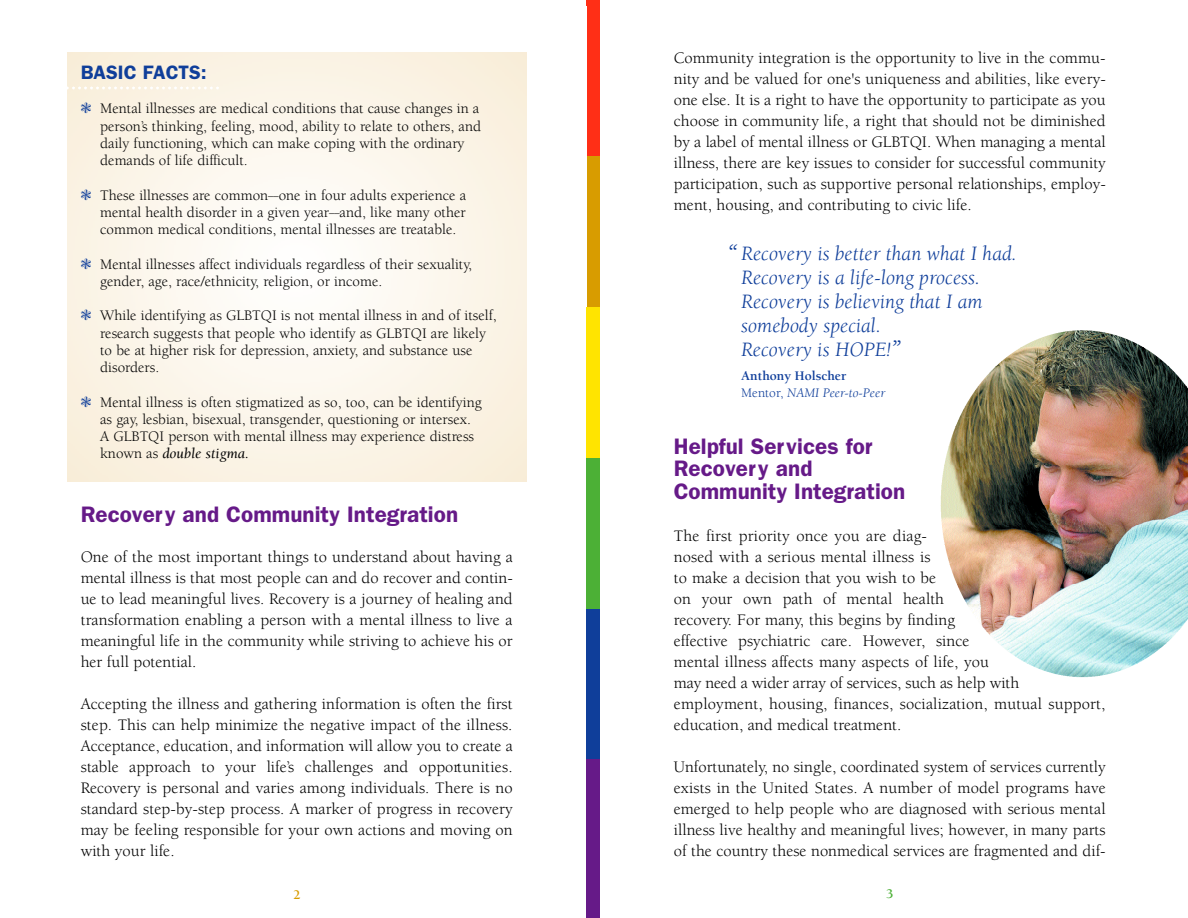
<style>
.page{position:relative;width:1188px;height:918px;background:#fff}
.page>*{position:absolute;margin:0;border:0;box-sizing:border-box;transform-origin:0 0}
.t1{font:600 22.5px/22.5px "Franklin Gothic";color:#661a88}
.t2{font:italic 21px/24px "Berkeley";color:#0f3e9a}
.t3{font:600 19.5px "Franklin Gothic";color:#0f3e9a}
.t4{font:16.5px/21px "Berkeley";color:#000;text-align:justify}
.t5{font:15px/17.2px "Berkeley";color:#000}
.t6{font:italic 13.5px/16.5px "Berkeley";color:#0f3e9a}
.t7{font:700 13.5px "Berkeley";color:#d89c00}
.t8{font:700 13.5px "Berkeley";color:#4cb036}
.s1{color:#0f3e9a}
.s2{font-size:10.5px}
.s3{font-style:italic}
.s4{font-size:27px}
.s5{font-weight:700;font-style:normal}
.s6{font-style:normal}
</style>
<div class="page">
<div style="left:593px;top:6px;width:7px;height:151px;background:#ff2f16"></div>
<div style="left:593px;top:156px;width:7px;height:151px;background:#d89c00"></div>
<div style="left:593px;top:307px;width:7px;height:151px;background:#ffe400"></div>
<div style="left:593px;top:458px;width:7px;height:151px;background:#4cb036"></div>
<div style="left:593px;top:609px;width:7px;height:151px;background:#0f3e9a"></div>
<div style="left:593px;top:759px;width:7px;height:151px;background:#661a88"></div>
<div style="left:593px;top:0;width:7px;height:6px;background:#ff2f16"></div>
<div style="left:593px;top:910px;width:7px;height:8px;background:#661a88"></div>
<div style="left:587px;top:6px;width:6px;height:151px;background:#ff2f16"></div>
<div style="left:587px;top:156px;width:6px;height:151px;background:#d89c00"></div>
<div style="left:586px;top:307px;width:7px;height:151px;background:#ffe400"></div>
<div style="left:586px;top:458px;width:7px;height:151px;background:#4cb036"></div>
<div style="left:586px;top:609px;width:7px;height:151px;background:#0f3e9a"></div>
<div style="left:586px;top:759px;width:7px;height:151px;background:#661a88"></div>
<div style="left:586px;top:0;width:7px;height:6px;background:#ff2f16"></div>
<div style="left:586px;top:910px;width:7px;height:8px;background:#661a88"></div>
<svg style="left:67px;top:86px;width:152px;height:3px"></svg>
<img style="left:941px;top:330px;width:247px;height:347px">
<img style="left:1076px;top:330px;width:112px;height:71px">
<p class="t3" style="left:81px;top:66px;width:128px">BASIC FACTS:</p>
<p class="t5" style="left:100px;top:101px;width:382px;text-indent:-20px"><span class="s1">❃</span> Mental illnesses are medical conditions that cause changes in a person’s thinking, feeling, mood, ability to relate to others, and daily functioning, which can make coping with the ordinary demands of life difficult.</p>
<p class="t5" style="left:100px;top:188px;width:368px;text-align:justify;text-indent:-20px"><span class="s1">❃</span> These illnesses are common<span class="s2">––</span>one in four adults experience a mental health disorder in a given year<span class="s2">––</span>and, like many other common medical conditions, mental illnesses are treatable.</p>
<p class="t5" style="left:100px;top:256px;width:373px;text-indent:-20px"><span class="s1">❃</span> Mental illnesses affect individuals regardless of their sexuality, gender, age, race/ethnicity, religion, or income.</p>
<p class="t5" style="left:100px;top:308px;width:398px;text-indent:-20px"><span class="s1">❃</span> While identifying as GLBTQI is not mental illness in and of itself, research suggests that people who identify as GLBTQI are likely to be at higher risk for depression, anxiety, and substance use disorders.</p>
<p class="t5" style="left:100px;top:395px;width:383px;text-indent:-20px"><span class="s1">❃</span> Mental illness is often stigmatized as so, too, can be identifying as gay, lesbian, bisexual, transgender, questioning or intersex.<br>A GLBTQI person with mental illness may experience distress known as <span class="s3">double stigma.</span></p>
<h1 class="t1" style="left:81px;top:505px;width:379px">Recovery and Community Integration</h1>
<p class="t4" style="left:81px;top:548px;width:434px">One of the most important things to understand about having a mental illness is that most people can and do recover and contin&shy;ue to lead meaningful lives. Recovery is a journey of healing and transformation enabling a person with a mental illness to live a meaningful life in the community while striving to achieve his or her full potential.</p>
<p class="t4" style="left:81px;top:695px;width:434px">Accepting the illness and gathering information is often the first step. This can help minimize the negative impact of the illness.<br>Acceptance, education, and information will allow you to create a stable approach to your life’s challenges and opportu n itie s .<br>Recovery is personal and varies among individuals. There is no standard step-by-step process. A marker of progress in recovery may be feeling responsible for your own actions and moving on with your life.</p>
<p class="t7" style="left:293px;top:890px;width:9px">2</p>
<p class="t4" style="left:674px;top:49px;width:434px">Community integration is the opportunity to live in the commu&shy;nity and be valued for one's uniqueness and abilities, like every&shy;one else. It is a right to have the opportunity to participate as you choose in community life, a right that should not be diminished by a label of mental illness or GLBTQI. When managing a mental illness, there are key issues to consider for successful community participation, such as supportive personal relationships, employ&shy;ment, housing, and contributing to civic life.</p>
<p class="t2" style="left:741px;top:244px;width:277px;text-indent:-14px"><span class="s4">“</span> Recovery is better than what I had.<br>Recovery is a life-long process.<br>Recovery is believing that I am somebody special.<br>Recovery is HOPE!<span class="s4">”</span></p>
<p class="t6" style="left:741px;top:369px;width:146px"><span class="s5">Anthony Holscher<br></span><span class="s6">Mentor,</span> NAMI Peer-to-Peer</p>
<h1 class="t1" style="left:674px;top:437px;width:233px">Helpful Services for<br>Recovery and<br>Community Integration</h1>
<p class="t4" style="left:674px;top:526px;width:433px;text-align:left">The first priority once you are diag-<br>nosed with a serious mental illness is<br>to make a decision that you wish to be<br>on your own path of mental health<br>recovery. For many, this begins by finding<br>e ffective psychiatric care. However, since<br>mental illness affects many aspects of life, you<br>may need a wider array of services, such as help with employment, housing, finances, socialization, mutual support, education, and medical treatment.</p>
<p class="t4" style="left:674px;top:757px;width:434px">Unfortunately, no single, coordinated system of services currently exists in the United States. A number of model programs have emerged to help people who are diagnosed with serious mental illness live healthy and meaningful lives; however, in many parts of the country these nonmedical services are fragmented and dif-</p>
<p class="t8" style="left:886px;top:888px;width:9px">3</p>
</div>
